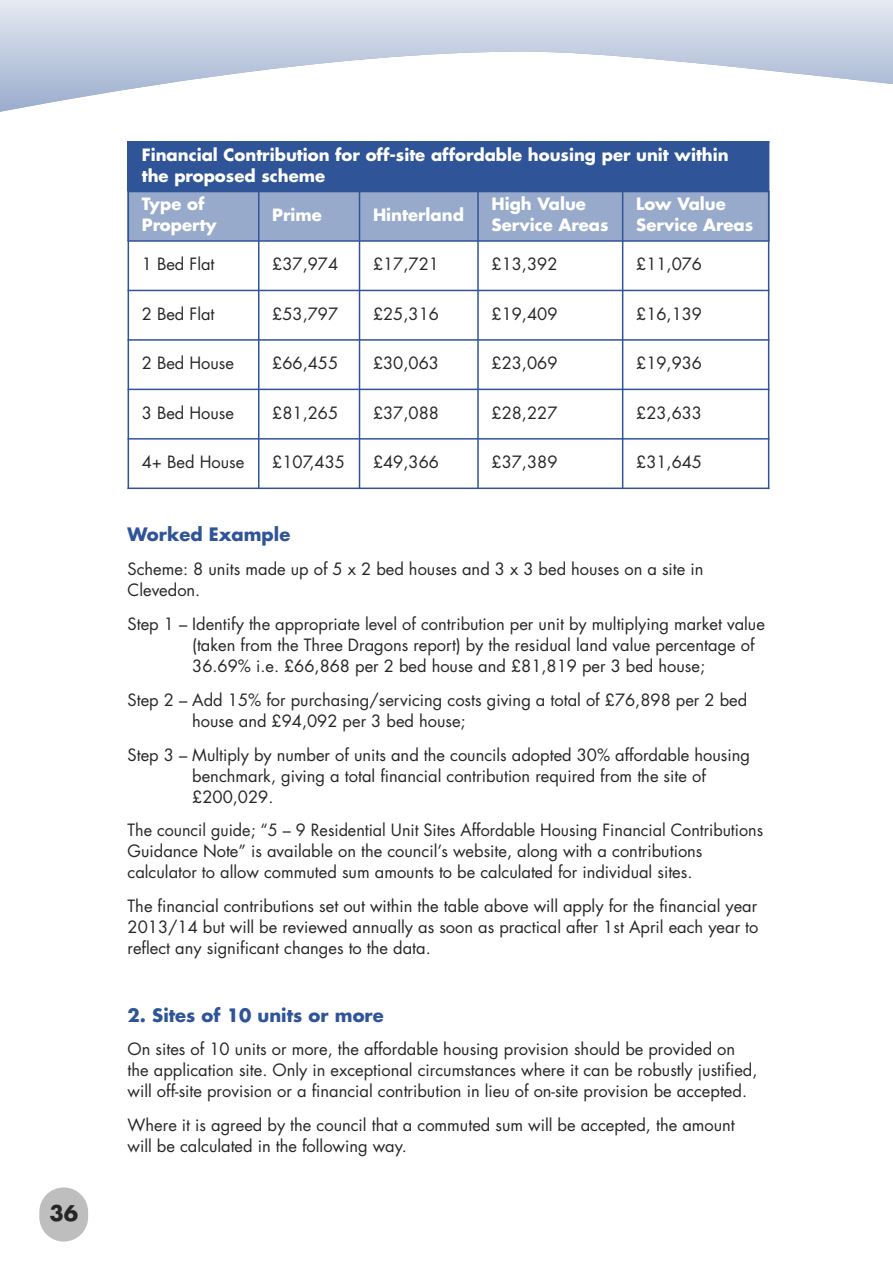
<style>
.page{position:relative;width:893px;height:1263px;background:#fff}
.page>*{position:absolute;margin:0;border:0;box-sizing:border-box;transform-origin:0 0}
.t1{font:700 21px "Futura LT";color:#272627}
.t2{font:700 18px "Futura LT";color:#2f5497}
.t3{font:16.5px/21px "Futura LT";color:#272627}
.t4{font:700 16.5px/21px "Futura LT";color:#fff}
</style>
<div class="page">
<div style="left:39px;top:1187px;width:49px;height:54px;background:#bebebe;border-radius:24px"></div>
<svg style="left:0;top:0;width:893px;height:112px"></svg>
<div style="left:128px;top:141px;width:641px;height:51px;background:#2f5497"></div>
<div style="left:128px;top:192px;width:131px;height:49px;background:#97aacb"></div>
<div style="left:259px;top:192px;width:100px;height:49px;background:#97aacb"></div>
<div style="left:359px;top:192px;width:119px;height:49px;background:#97aacb"></div>
<div style="left:478px;top:192px;width:145px;height:49px;background:#97aacb"></div>
<div style="left:623px;top:192px;width:146px;height:49px;background:#97aacb"></div>
<hr style="left:128px;top:141px;width:1px;height:348px;background:#2f5497">
<hr style="left:258px;top:191px;width:1px;height:298px;background:#2f5497">
<hr style="left:359px;top:191px;width:1px;height:298px;background:#2f5497">
<hr style="left:477px;top:191px;width:2px;height:298px;background:#2f5497">
<hr style="left:622px;top:191px;width:1px;height:298px;background:#2f5497">
<hr style="left:768px;top:141px;width:1px;height:348px;background:#2f5497">
<hr style="left:128px;top:240px;width:641px;height:2px;background:#2f5497">
<hr style="left:128px;top:290px;width:641px;height:1px;background:#2f5497">
<hr style="left:128px;top:339px;width:641px;height:2px;background:#2f5497">
<hr style="left:128px;top:389px;width:641px;height:1px;background:#2f5497">
<hr style="left:128px;top:438px;width:641px;height:2px;background:#2f5497">
<hr style="left:128px;top:487px;width:641px;height:2px;background:#2f5497">
<p class="t1" style="left:49px;top:1203px;width:30px">36</p>
<p class="t4" style="left:142px;top:146px;width:588px">Financial Contribution for off-site affordable housing per unit within the proposed scheme</p>
<p class="t4" style="left:142px;top:195px;width:76px">Type of<br>Property</p>
<p class="t4" style="left:272px;top:206px;width:51px">Prime</p>
<p class="t4" style="left:373px;top:206px;width:92px">Hinterland</p>
<p class="t4" style="left:491px;top:195px;width:119px">High Value<br>Service Areas</p>
<p class="t4" style="left:636px;top:195px;width:119px">Low Value<br>Service Areas</p>
<p class="t3" style="left:142px;top:255px;width:74px">1 Bed Flat</p>
<p class="t3" style="left:272px;top:255px;width:67px">£37,974</p>
<p class="t3" style="left:373px;top:255px;width:67px">£17,721</p>
<p class="t3" style="left:491px;top:255px;width:67px">£13,392</p>
<p class="t3" style="left:636px;top:255px;width:67px">£11,076</p>
<p class="t3" style="left:142px;top:305px;width:74px">2 Bed Flat</p>
<p class="t3" style="left:272px;top:305px;width:67px">£53,797</p>
<p class="t3" style="left:373px;top:305px;width:67px">£25,316</p>
<p class="t3" style="left:491px;top:305px;width:67px">£19,409</p>
<p class="t3" style="left:636px;top:305px;width:67px">£16,139</p>
<p class="t3" style="left:142px;top:354px;width:94px">2 Bed House</p>
<p class="t3" style="left:272px;top:354px;width:67px">£66,455</p>
<p class="t3" style="left:373px;top:354px;width:67px">£30,063</p>
<p class="t3" style="left:491px;top:354px;width:67px">£23,069</p>
<p class="t3" style="left:636px;top:354px;width:67px">£19,936</p>
<p class="t3" style="left:142px;top:404px;width:94px">3 Bed House</p>
<p class="t3" style="left:272px;top:404px;width:67px">£81,265</p>
<p class="t3" style="left:373px;top:404px;width:67px">£37,088</p>
<p class="t3" style="left:491px;top:404px;width:67px">£28,227</p>
<p class="t3" style="left:636px;top:404px;width:67px">£23,633</p>
<p class="t3" style="left:142px;top:453px;width:104px">4+ Bed House</p>
<p class="t3" style="left:272px;top:453px;width:74px">£107,435</p>
<p class="t3" style="left:373px;top:453px;width:67px">£49,366</p>
<p class="t3" style="left:491px;top:453px;width:67px">£37,389</p>
<p class="t3" style="left:636px;top:453px;width:67px">£31,645</p>
<p class="t2" style="left:128px;top:526px;width:164px">Worked Example</p>
<p class="t3" style="left:128px;top:560px;width:577px">Scheme: 8 units made up of 5 x 2 bed houses and 3 x 3 bed houses on a site in<br>Clevedon.</p>
<p class="t3" style="left:192px;top:615px;width:574px;text-indent:-65px">Step 1 – Identify the appropriate level of contribution per unit by multiplying market value (taken from the Three Dragons report) by the residual land value percentage of<br>36.69% i.e. £66,868 per 2 bed house and £81,819 per 3 bed house;</p>
<p class="t3" style="left:192px;top:691px;width:557px;text-indent:-65px">Step 2 – Add 15% for purchasing/servicing costs giving a total of £76,898 per 2 bed house and £94,092 per 3 bed house;</p>
<p class="t3" style="left:192px;top:745px;width:559px;text-indent:-65px">Step 3 – Multiply by number of units and the councils adopted 30% affordable housing benchmark, giving a total financial contribution required from the site of £200,029.</p>
<p class="t3" style="left:128px;top:821px;width:637px">The council guide; “5 – 9 Residential Unit Sites Affordable Housing Financial Contributions<br>Guidance Note” is available on the council’s website, along with a contributions calculator to allow commuted sum amounts to be calculated for individual sites.</p>
<p class="t3" style="left:128px;top:897px;width:632px;text-align:justify">The financial contributions set out within the table above will apply for the financial year 2013/14 but will be reviewed annually as soon as practical after 1st April each year to reflect any significant changes to the data.</p>
<p class="t2" style="left:128px;top:1007px;width:258px">2. Sites of 10 units or more</p>
<p class="t3" style="left:128px;top:1040px;width:631px">On sites of 10 units or more, the affordable housing provision should be provided on the application site. Only in exceptional circumstances where it can be robustly justified, will off-site provision or a financial contribution in lieu of on-site provision be accepted.</p>
<p class="t3" style="left:128px;top:1116px;width:609px">Where it is agreed by the council that a commuted sum will be accepted, the amount will be calculated in the following way.</p>
</div>
